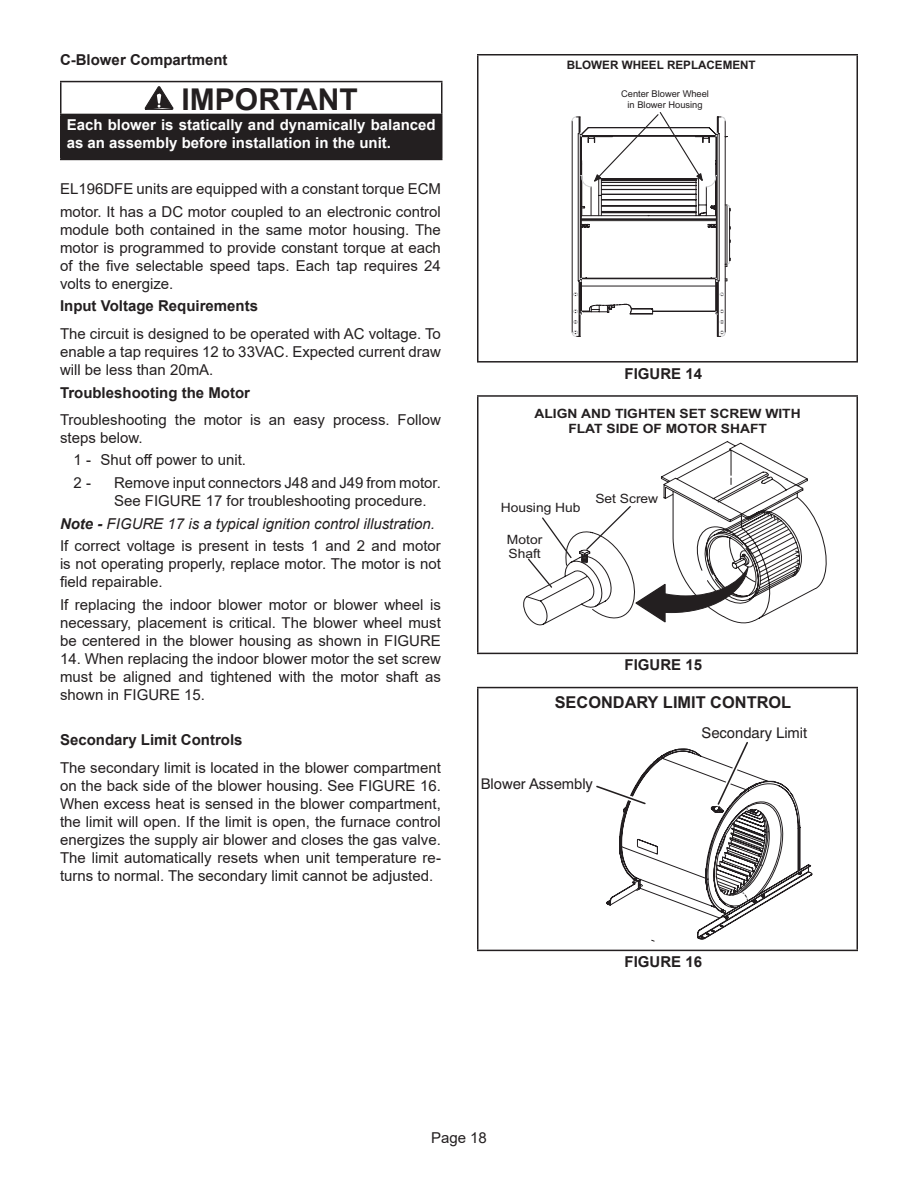
<style>
.page{position:relative;width:918px;height:1188px;background:#fff}
.page>*{position:absolute;margin:0;border:0;box-sizing:border-box;transform-origin:0 0}
.WARNING_20pt{font:700 30px "Arial";color:#231f20}
.t1{font:700 16.35px "Arial";color:#231f20}
.paragraph{font:15px/18px "Arial";color:#231f20;text-align:justify}
.paragraph_bold{font:700 15px "Arial";color:#231f20}
.White_10pt{font:700 15px/18px "Arial";color:#fff}
.paragraph_NOTE_italic{font:italic 15px "Arial";color:#231f20}
.t2{font:14.7px "Helvetica";color:#231f20}
.t3{font:700 12.9px/14.2px "Arial";color:#231f20;text-align:center;scale:1.08 1}
.t4{font:12.9px/14.2px "Arial";color:#231f20;scale:1.08 1}
.t5{font:700 11.7px "Arial";color:#231f20}
.t6{font:9.3px/10.4px "Arial";color:#231f20;text-align:center}
.s1{font-weight:700}
</style>
<div class="page">
<div style="left:61px;top:114px;width:381px;height:45px;background:#231f20"></div>
<hr style="left:60px;top:81px;width:382px;height:1px;background:#231f20">
<hr style="left:60px;top:82px;width:2px;height:32px;background:#231f20">
<hr style="left:441px;top:82px;width:1px;height:32px;background:#231f20">
<hr style="left:60px;top:114px;width:382px;height:1px;background:#231f20">
<hr style="left:60px;top:115px;width:2px;height:44px;background:#231f20">
<hr style="left:60px;top:159px;width:382px;height:1px;background:#231f20">
<svg style="left:144px;top:86px;width:30px;height:24px"></svg>
<hr style="left:477px;top:54px;width:381px;height:2px;background:#231f20">
<hr style="left:477px;top:56px;width:1px;height:305px;background:#231f20">
<hr style="left:856px;top:56px;width:2px;height:305px;background:#231f20">
<hr style="left:477px;top:361px;width:381px;height:2px;background:#231f20">
<svg style="left:571px;top:112px;width:160px;height:225px"></svg>
<hr style="left:477px;top:395px;width:381px;height:2px;background:#231f20">
<hr style="left:477px;top:397px;width:1px;height:256px;background:#231f20">
<hr style="left:856px;top:397px;width:2px;height:256px;background:#231f20">
<hr style="left:477px;top:653px;width:381px;height:1px;background:#231f20">
<svg style="left:523px;top:441px;width:303px;height:184px"></svg>
<svg style="left:527px;top:505px;width:229px;height:119px"></svg>
<hr style="left:477px;top:687px;width:381px;height:1px;background:#231f20">
<hr style="left:477px;top:688px;width:1px;height:262px;background:#231f20">
<hr style="left:856px;top:688px;width:2px;height:262px;background:#231f20">
<hr style="left:477px;top:950px;width:381px;height:1px;background:#231f20">
<svg style="left:596px;top:742px;width:216px;height:200px"></svg>
<p class="paragraph_bold" style="left:60px;top:49px;width:169px">C-Blower Compartment</p>
<p class="WARNING_20pt" style="left:182px;top:78px;width:178px">IMPORTANT</p>
<p class="White_10pt" style="left:67px;top:116px;width:370px">Each blower is statically and dynamically balanced as an assembly before installation in the unit.</p>
<p class="paragraph" style="left:60px;top:180px;width:382px">EL196DFE units are equipped with a constant torque ECM</p>
<p class="paragraph" style="left:60px;top:202px;width:382px">motor. It has a DC motor coupled to an electronic control module both contained in the same motor housing. The motor is programmed to provide constant torque at each of the five selectable speed taps. Each tap requires 24 volts to energize.</p>
<p class="paragraph_bold" style="left:60px;top:295px;width:200px">Input Voltage Requirements</p>
<p class="paragraph" style="left:60px;top:325px;width:382px">The circuit is designed to be operated with AC voltage. To enable a tap requires 12 to 33VAC. Expected current draw will be less than 20mA.</p>
<p class="paragraph_bold" style="left:60px;top:382px;width:192px">Troubleshooting the Motor</p>
<p class="paragraph" style="left:60px;top:411px;width:382px">Troubleshooting the motor is an easy process. Follow steps below.</p>
<p class="paragraph" style="left:74px;top:451px;width:174px">1 - Shut off power to unit.</p>
<p class="paragraph" style="left:74px;top:473px;width:19px">2 -</p>
<p class="paragraph" style="left:114px;top:473px;width:329px">Remove input connectors J48 and J49 from motor.<br>See FIGURE 17 for troubleshooting procedure.</p>
<p class="paragraph_NOTE_italic" style="left:60px;top:514px;width:377px"><span class="s1">Note -</span> FIGURE 17 is a typical ignition control illustration.</p>
<p class="paragraph" style="left:60px;top:537px;width:382px">If correct voltage is present in tests 1 and 2 and motor is not operating properly, replace motor. The motor is not field repairable.</p>
<p class="paragraph" style="left:60px;top:596px;width:382px">If replacing the indoor blower motor or blower wheel is necessary, placement is critical. The blower wheel must be centered in the blower housing as shown in FIGURE</p>
<p class="paragraph" style="left:60px;top:650px;width:382px">14. When replacing the indoor blower motor the set screw must be aligned and tightened with the motor shaft as shown in FIGURE 15.</p>
<p class="paragraph_bold" style="left:60px;top:729px;width:184px">Secondary Limit Controls</p>
<p class="paragraph" style="left:60px;top:758px;width:382px">The secondary limit is located in the blower compartment on the back side of the blower housing. See FIGURE 16.<br>When excess heat is sensed in the blower compartment, the limit will open. If the limit is open, the furnace control energizes the supply air blower and closes the gas valve.<br>The limit automatically resets when unit temperature re&shy;turns to normal. The secondary limit cannot be adjusted.</p>
<p class="t5" style="left:567px;top:57px;width:191px">BLOWER WHEEL REPLACEMENT</p>
<p class="t6" style="left:621px;top:89px;width:89px">Center Blower Wheel in Blower Housing</p>
<p class="paragraph_bold" style="left:625px;top:363px;width:79px">FIGURE 14</p>
<p class="t3" style="left:535px;top:407px;width:248px">ALIGN AND TIGHTEN SET SCREW WITH<br>FLAT SIDE OF MOTOR SHAFT</p>
<p class="t4" style="left:501px;top:500px;width:76px">Housing Hub</p>
<p class="t4" style="left:507px;top:532px;width:34px">Motor<br>Shaft</p>
<p class="t4" style="left:595px;top:492px;width:60px">Set Screw</p>
<p class="paragraph_bold" style="left:625px;top:654px;width:79px">FIGURE 15</p>
<p class="t1" style="left:555px;top:690px;width:238px">SECONDARY LIMIT CONTROL</p>
<p class="t2" style="left:481px;top:775px;width:114px">Blower Assembly</p>
<p class="t2" style="left:702px;top:724px;width:107px">Secondary Limit</p>
<p class="paragraph_bold" style="left:625px;top:951px;width:79px">FIGURE 16</p>
<p class="paragraph" style="left:431px;top:1129px;width:57px">Page 18</p>
</div>
